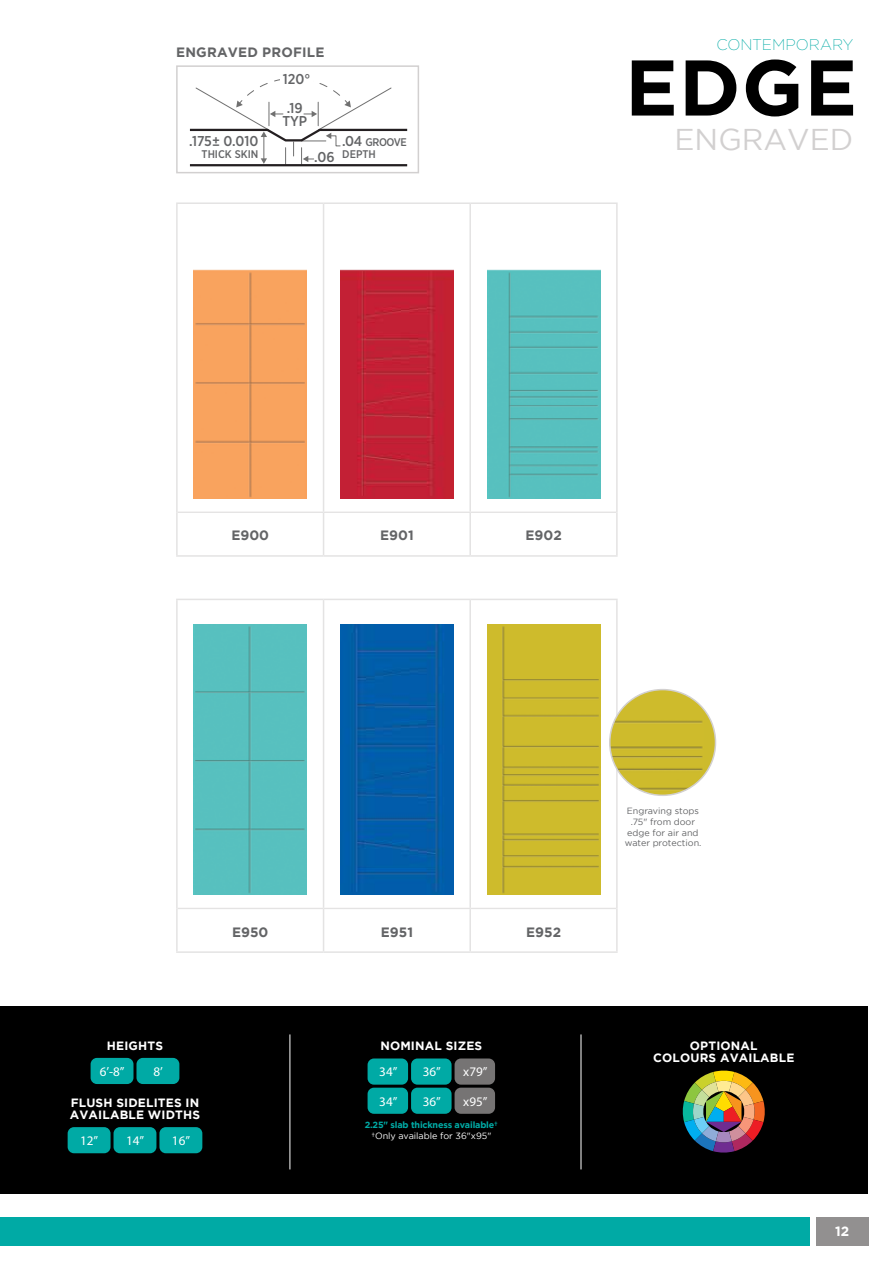
<style>
.page{position:relative;width:891px;height:1269px;background:#fff}
.page>*{position:absolute;margin:0;border:0;box-sizing:border-box;transform-origin:0 0}
.t1{font:700 78.75px "Gotham";color:#000}
.t2{font:30px "Gotham";color:#d2d0d0}
.t3{font:200 15.45px "Gotham";color:#00aaa5}
.t4{font:500 14.25px/29.4px "Gotham Narrow";color:#636466}
.t5{font:700 13.5px "Gotham";letter-spacing:.005em;color:#636466}
.t6{font:700 13.5px "Gotham";color:#fff}
.t7{font:13.05px "Myriad Pro";color:#fff}
.t8{font:700 12px/12px "Gotham";letter-spacing:.015em;color:#fff;text-align:center}
.t9{font:500 11.1px/12.8px "Gotham Narrow";letter-spacing:-.04em;color:#636466}
.t10{font:500 11.1px "Gotham Narrow";color:#636466}
.t11{font:9px/10.8px "Gotham";color:#636466;text-align:center}
.t12{font:700 9px "Gotham";letter-spacing:-.02em;color:#00aaa5}
.t13{font:9px "Gotham";color:#fff}
.s1{font-size:14.25px}
</style>
<div class="page">
<div style="left:0;top:1006px;width:891px;height:199px;background:#000"></div>
<hr style="left:176px;top:204px;width:2px;height:308px;background:#e4e3e3">
<hr style="left:176px;top:202px;width:148px;height:2px;background:#e4e3e3">
<hr style="left:324px;top:202px;width:146px;height:2px;background:#e4e3e3">
<hr style="left:470px;top:202px;width:148px;height:2px;background:#e4e3e3">
<hr style="left:323px;top:204px;width:1px;height:308px;background:#e4e3e3">
<hr style="left:469px;top:204px;width:2px;height:308px;background:#e4e3e3">
<hr style="left:616px;top:204px;width:2px;height:308px;background:#e4e3e3">
<hr style="left:176px;top:512px;width:2px;height:43px;background:#e4e3e3">
<hr style="left:178px;top:512px;width:146px;height:1px;background:#e4e3e3">
<hr style="left:324px;top:512px;width:146px;height:1px;background:#e4e3e3">
<hr style="left:470px;top:512px;width:146px;height:1px;background:#e4e3e3">
<hr style="left:176px;top:555px;width:148px;height:2px;background:#e4e3e3">
<hr style="left:324px;top:555px;width:146px;height:2px;background:#e4e3e3">
<hr style="left:470px;top:555px;width:148px;height:2px;background:#e4e3e3">
<hr style="left:323px;top:513px;width:1px;height:42px;background:#e4e3e3">
<hr style="left:469px;top:513px;width:2px;height:42px;background:#e4e3e3">
<hr style="left:616px;top:512px;width:2px;height:43px;background:#e4e3e3">
<div style="left:194px;top:269px;width:113px;height:230px;background:#f9a35e"></div>
<img style="left:340px;top:269px;width:114px;height:230px">
<img style="left:487px;top:269px;width:113px;height:230px">
<hr style="left:176px;top:600px;width:2px;height:308px;background:#e4e3e3">
<hr style="left:323px;top:600px;width:1px;height:308px;background:#e4e3e3">
<hr style="left:469px;top:600px;width:2px;height:308px;background:#e4e3e3">
<hr style="left:176px;top:599px;width:148px;height:1px;background:#e4e3e3">
<hr style="left:324px;top:599px;width:146px;height:1px;background:#e4e3e3">
<hr style="left:470px;top:599px;width:148px;height:1px;background:#e4e3e3">
<hr style="left:616px;top:600px;width:2px;height:308px;background:#e4e3e3">
<hr style="left:176px;top:908px;width:2px;height:43px;background:#e4e3e3">
<hr style="left:323px;top:909px;width:1px;height:42px;background:#e4e3e3">
<hr style="left:469px;top:909px;width:2px;height:42px;background:#e4e3e3">
<hr style="left:178px;top:908px;width:146px;height:1px;background:#e4e3e3">
<hr style="left:324px;top:908px;width:146px;height:1px;background:#e4e3e3">
<hr style="left:470px;top:908px;width:146px;height:1px;background:#e4e3e3">
<hr style="left:616px;top:908px;width:2px;height:43px;background:#e4e3e3">
<hr style="left:176px;top:951px;width:148px;height:2px;background:#e4e3e3">
<hr style="left:324px;top:951px;width:146px;height:2px;background:#e4e3e3">
<hr style="left:470px;top:951px;width:148px;height:2px;background:#e4e3e3">
<div style="left:194px;top:625px;width:113px;height:270px;background:#57c0bf"></div>
<img style="left:340px;top:625px;width:114px;height:270px">
<img style="left:487px;top:625px;width:113px;height:270px">
<div style="left:610px;top:690px;width:106px;height:105px;background:#cdbb2c;border-radius:50%"></div>
<img style="left:610px;top:690px;width:94px;height:105px">
<div style="left:609px;top:689px;width:107px;height:107px;border:2px solid #d2d0d0;border-radius:50%"></div>
<div style="left:176px;top:65px;width:243px;height:108px;border:2px solid #d2d0d0"></div>
<hr style="left:191px;top:164px;width:215px;height:2px;background:#241f21">
<svg style="left:189px;top:79px;width:219px;height:85px"></svg>
<div style="left:280px;top:72px;width:33px;height:16px;background:#fff"></div>
<img style="left:682px;top:1070px;width:83px;height:83px">
<div style="left:368px;top:1059px;width:40px;height:26px;background:#00aaa5;border-radius:6px"></div>
<div style="left:411px;top:1059px;width:41px;height:26px;background:#00aaa5;border-radius:6px"></div>
<div style="left:455px;top:1059px;width:40px;height:26px;background:#767474;border-radius:6px"></div>
<div style="left:368px;top:1088px;width:40px;height:26px;background:#00aaa5;border-radius:6px"></div>
<div style="left:411px;top:1088px;width:41px;height:26px;background:#00aaa5;border-radius:6px"></div>
<div style="left:455px;top:1088px;width:40px;height:26px;background:#767474;border-radius:6px"></div>
<hr style="left:290px;top:1034px;width:1px;height:135px;background:#fff">
<hr style="left:581px;top:1034px;width:1px;height:135px;background:#fff">
<div style="left:91px;top:1058px;width:42px;height:26px;background:#00aaa5;border-radius:6px"></div>
<div style="left:136px;top:1058px;width:43px;height:26px;background:#00aaa5;border-radius:6px"></div>
<div style="left:68px;top:1127px;width:43px;height:26px;background:#00aaa5;border-radius:6px"></div>
<div style="left:114px;top:1127px;width:42px;height:26px;background:#00aaa5;border-radius:6px"></div>
<div style="left:159px;top:1127px;width:43px;height:26px;background:#00aaa5;border-radius:6px"></div>
<div style="left:868px;top:0;width:23px;height:1269px;background:#fff"></div>
<div style="left:816px;top:1216px;width:52px;height:30px;background:#929090"></div>
<div style="left:0;top:1216px;width:810px;height:30px;background:#00aaa5"></div>
<div style="left:0;top:1194px;width:891px;height:22px;background:#fff"></div>
<p class="t5" style="left:176px;top:44px;width:150px">ENGRAVED PROFILE</p>
<p class="t4" style="left:189px;top:126px;width:71px">.175± 0.010</p>
<p class="t10" style="left:202px;top:148px;width:58px">THICK SKIN</p>
<p class="t4" style="left:283px;top:64px;width:29px">120° .19</p>
<p class="t4" style="left:282px;top:106px;width:26px">TYP</p>
<p class="t4" style="left:314px;top:142px;width:22px">.06</p>
<p class="t9" style="left:342px;top:135px;width:66px"><span class="s1">.04</span> GROOVE<br>DEPTH</p>
<p class="t3" style="left:716px;top:35px;width:138px">CONTEMPORARY</p>
<h1 class="t1" style="left:625px;top:42px;width:234px">EDGE</h1>
<h2 class="t2" style="left:675px;top:120px;width:180px">ENGRAVED</h2>
<p class="t5" style="left:231px;top:528px;width:39px">E900</p>
<p class="t5" style="left:380px;top:528px;width:35px">E901</p>
<p class="t5" style="left:525px;top:528px;width:38px">E902</p>
<p class="t5" style="left:232px;top:924px;width:38px">E950</p>
<p class="t5" style="left:381px;top:924px;width:34px">E951</p>
<p class="t5" style="left:526px;top:924px;width:36px">E952</p>
<p class="t8" style="left:107px;top:1040px;width:58px">HEIGHTS</p>
<p class="t7" style="left:100px;top:1063px;width:26px">6’-8”</p>
<p class="t7" style="left:153px;top:1063px;width:11px">8’</p>
<p class="t8" style="left:70px;top:1096px;width:132px;text-align:left">FLUSH SIDELITES IN<br>AVAILABLE WIDTHS</p>
<p class="t7" style="left:80px;top:1133px;width:20px">12”</p>
<p class="t7" style="left:126px;top:1133px;width:20px">14”</p>
<p class="t7" style="left:172px;top:1133px;width:20px">16”</p>
<p class="t8" style="left:380px;top:1040px;width:103px">NOMINAL SIZES</p>
<p class="t7" style="left:379px;top:1064px;width:20px">34”</p>
<p class="t7" style="left:423px;top:1064px;width:20px">36”</p>
<p class="t7" style="left:463px;top:1064px;width:26px">x79”</p>
<p class="t7" style="left:379px;top:1093px;width:20px">34”</p>
<p class="t7" style="left:423px;top:1093px;width:20px">36”</p>
<p class="t7" style="left:463px;top:1093px;width:26px">x95”</p>
<p class="t12" style="left:365px;top:1120px;width:134px">2.25" slab thickness available†</p>
<p class="t13" style="left:371px;top:1130px;width:121px">†Only available for 36"x95"</p>
<p class="t11" style="left:625px;top:805px;width:78px">Engraving stops .75" from door edge for air and water protection.</p>
<p class="t8" style="left:653px;top:1040px;width:143px">OPTIONAL<br>COLOURS AVAILABLE</p>
<p class="t6" style="left:835px;top:1223px;width:16px">12</p>
</div>
